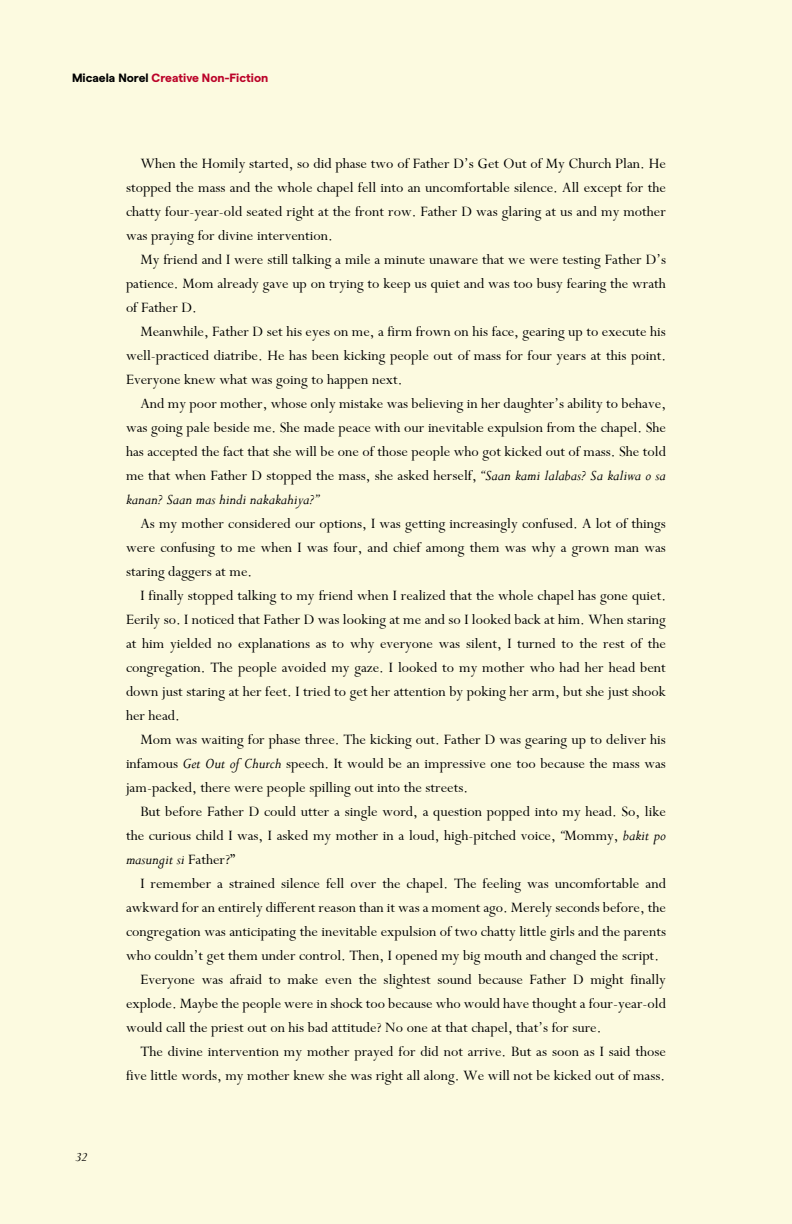
<style>
.page{position:relative;width:792px;height:1224px;background:#fcfae0}
.page>*{position:absolute;margin:0;border:0;box-sizing:border-box;transform-origin:0 0}
.t1{font:16px/24px "Perpetua";color:#000;text-align:justify}
.t2{font:italic 14px "Perpetua";color:#000}
.t3{font:700 12px "Matter";color:#bb0329}
.s1{color:#000}
.s2{font-style:italic}
</style>
<div class="page">
<p class="t3" style="left:72px;top:69px;width:198px"><span class="s1">Micaela Norel</span> Creative Non-Fiction</p>
<p class="t2" style="left:75px;top:1149px;width:14px">32</p>
<p class="t1" style="left:126px;top:153px;width:541px;text-indent:14px">When the Homily started, so did phase two of Father D’s Get Out of My Church Plan. He stopped the mass and the whole chapel fell into an uncomfortable silence. All except for the chatty four-year-old seated right at the front row. Father D was glaring at us and my mother was praying for divine intervention.</p>
<p class="t1" style="left:126px;top:249px;width:542px;text-indent:14px">My friend and I were still talking a mile a minute unaware that we were testing Father D’s patience. Mom already gave up on trying to keep us quiet and was too busy fearing the wrath of Father D.</p>
<p class="t1" style="left:126px;top:321px;width:542px;text-indent:14px">Meanwhile, Father D set his eyes on me, a firm frown on his face, gearing up to execute his well-practiced diatribe. He has been kicking people out of mass for four years at this point.<br>Everyone knew what was going to happen next.</p>
<p class="t1" style="left:126px;top:393px;width:542px;text-indent:14px">And my poor mother, whose only mistake was believing in her daughter’s ability to behave, was going pale beside me. She made peace with our inevitable expulsion from the chapel. She has accepted the fact that she will be one of those people who got kicked out of mass. She told me that when Father D stopped the mass, she asked herself, <span class="s2">“Saan kami lalabas? Sa kaliwa o sa kanan? Saan mas hindi nakakahiya?”</span></p>
<p class="t1" style="left:126px;top:513px;width:541px;text-indent:14px">As my mother considered our options, I was getting increasingly confused. A lot of things were confusing to me when I was four, and chief among them was why a grown man was staring daggers at me.</p>
<p class="t1" style="left:126px;top:585px;width:542px;text-indent:14px">I finally stopped talking to my friend when I realized that the whole chapel has gone quiet.<br>Eerily so. I noticed that Father D was looking at me and so I looked back at him. When staring at him yielded no explanations as to why everyone was silent, I turned to the rest of the congregation. The people avoided my gaze. I looked to my mother who had her head bent down just staring at her feet. I tried to get her attention by poking her arm, but she just shook her head.</p>
<p class="t1" style="left:126px;top:729px;width:541px;text-indent:14px">Mom was waiting for phase three. The kicking out. Father D was gearing up to deliver his infamous <span class="s2">Get Out of Church</span> speech. It would be an impressive one too because the mass was jam-packed, there were people spilling out into the streets.</p>
<p class="t1" style="left:126px;top:801px;width:542px;text-indent:14px">But before Father D could utter a single word, a question popped into my head. So, like the curious child I was, I asked my mother in a loud, high-pitched voice, <span class="s2">“</span>Mommy, <span class="s2">bakit po masungit si</span> Father?”</p>
<p class="t1" style="left:140px;top:873px;width:527px">I remember a strained silence fell over the chapel. The feeling was uncomfortable and</p>
<p class="t1" style="left:126px;top:897px;width:542px">awkward for an entirely different reason than it was a moment ago. Merely seconds before, the</p>
<p class="t1" style="left:126px;top:921px;width:542px">congregation was anticipating the inevitable expulsion of two chatty little girls and the parents</p>
<p class="t1" style="left:126px;top:945px;width:535px">who couldn’t get them under control. Then, I opened my big mouth and changed the script.</p>
<p class="t1" style="left:140px;top:969px;width:527px">Everyone was afraid to make even the slightest sound because Father D might finally</p>
<p class="t1" style="left:126px;top:993px;width:542px">explode. Maybe the people were in shock too because who would have thought a four-year-old</p>
<p class="t1" style="left:126px;top:1017px;width:477px">would call the priest out on his bad attitude? No one at that chapel, that’s for sure.</p>
<p class="t1" style="left:140px;top:1041px;width:527px">The divine intervention my mother prayed for did not arrive. But as soon as I said those</p>
<p class="t1" style="left:126px;top:1065px;width:541px">five little words, my mother knew she was right all along. We will not be kicked out of mass.</p>
</div>
